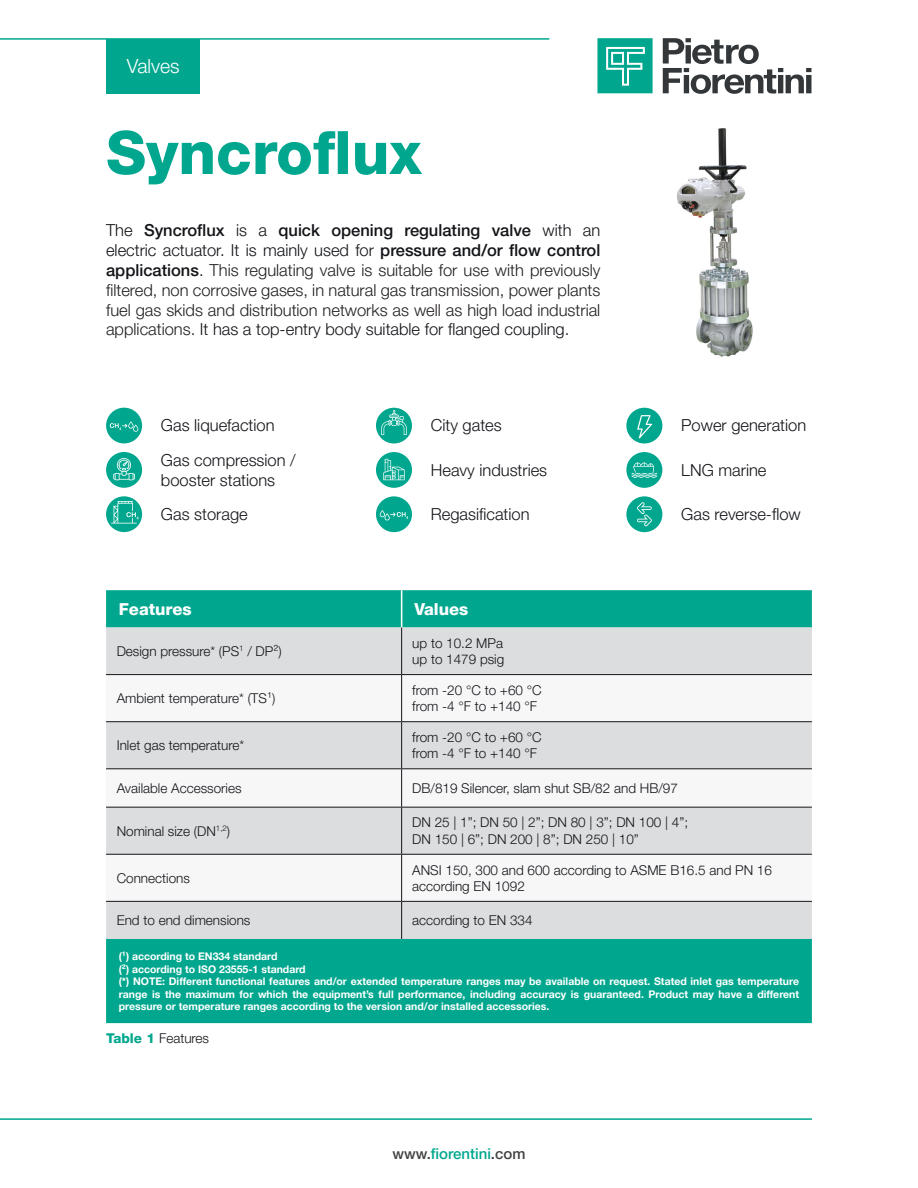
<style>
.page{position:relative;width:918px;height:1188px;background:#fff}
.page>*{position:absolute;margin:0;border:0;box-sizing:border-box;transform-origin:0 0}
.Titolo_Capitolo{font:800 60px "Helvetica Neue LT Pro";color:#00a78e}
.t1{font:300 19.5px "Helvetica Neue LT Pro";color:#fff}
.Testo{font:300 16.5px/19.8px "Helvetica Neue LT Pro";color:#231f20;text-align:justify}
.Testo-2{font:300 16.5px "Helvetica Neue LT Pro";color:#121418}
.titoli_tabella_bianc{font:800 16.5px "Helvetica Neue LT Pro";color:#fff}
.titoletto_technische{font:500 15px "Helvetica Neue LT Pro";color:#00a78e}
.testo_tabella{font:300 13.5px/16.2px "Helvetica Neue LT Pro";color:#121418}
.testo_tabella-2{font:700 10.5px/12.6px "Helvetica Neue LT Pro";color:#fff;text-align:justify}
.s1{color:#121418}
.s2{font-weight:500;color:#121418}
.s3{font-weight:800;color:#00a78e}
.s4{color:#414243}
</style>
<div class="page">
<hr style="left:0;top:38px;width:549px;height:2px;background:#00a78e">
<hr style="left:0;top:1118px;width:812px;height:2px;background:#00a78e">
<svg style="left:663px;top:38px;width:148px;height:56px"></svg>
<svg style="left:597px;top:38px;width:56px;height:55px;background:#29b5a0"></svg>
<div style="left:106px;top:39px;width:94px;height:55px;background:#00a78e"></div>
<img style="left:677px;top:128px;width:76px;height:229px">
<div style="left:106px;top:408px;width:36px;height:35px;background:#00a78e;border-radius:50%"></div>
<svg style="left:110px;top:421px;width:28px;height:11px"></svg>
<div style="left:106px;top:496px;width:36px;height:36px;background:#00a78e;border-radius:50%"></div>
<svg style="left:111px;top:501px;width:28px;height:23px"></svg>
<div style="left:376px;top:408px;width:36px;height:35px;background:#00a78e;border-radius:50%"></div>
<svg style="left:381px;top:410px;width:26px;height:25px"></svg>
<div style="left:626px;top:408px;width:36px;height:35px;background:#00a78e;border-radius:50%"></div>
<svg style="left:637px;top:415px;width:15px;height:23px"></svg>
<div style="left:626px;top:452px;width:36px;height:36px;background:#00a78e;border-radius:50%"></div>
<svg style="left:632px;top:462px;width:25px;height:16px"></svg>
<div style="left:376px;top:496px;width:36px;height:36px;background:#00a78e;border-radius:50%"></div>
<svg style="left:380px;top:510px;width:28px;height:10px"></svg>
<div style="left:626px;top:496px;width:36px;height:36px;background:#00a78e;border-radius:50%"></div>
<svg style="left:637px;top:502px;width:15px;height:24px"></svg>
<div style="left:106px;top:452px;width:36px;height:36px;background:#00a78e;border-radius:50%"></div>
<svg style="left:113px;top:458px;width:22px;height:22px"></svg>
<div style="left:376px;top:452px;width:36px;height:36px;background:#00a78e;border-radius:50%"></div>
<svg style="left:383px;top:459px;width:22px;height:21px"></svg>
<div style="left:106px;top:590px;width:706px;height:433px;background:#00a78e"></div>
<div style="left:106px;top:628px;width:706px;height:311px;background:#dcdddf"></div>
<svg style="left:106px;top:675px;width:706px;height:226px"></svg>
<hr style="left:401px;top:590px;width:1px;height:38px;background:#fff">
<hr style="left:106px;top:939px;width:296px;height:1px;background:#00a78e">
<hr style="left:402px;top:939px;width:410px;height:1px;background:#00a78e">
<hr style="left:401px;top:628px;width:1px;height:46px;background:#121418">
<hr style="left:106px;top:674px;width:296px;height:1px;background:#121418">
<hr style="left:402px;top:674px;width:410px;height:1px;background:#121418">
<hr style="left:401px;top:675px;width:1px;height:46px;background:#121418">
<hr style="left:106px;top:721px;width:296px;height:1px;background:#121418">
<hr style="left:402px;top:721px;width:410px;height:1px;background:#121418">
<hr style="left:401px;top:722px;width:1px;height:46px;background:#121418">
<hr style="left:106px;top:768px;width:296px;height:1px;background:#121418">
<hr style="left:402px;top:768px;width:410px;height:1px;background:#121418">
<hr style="left:401px;top:769px;width:1px;height:38px;background:#121418">
<hr style="left:106px;top:807px;width:296px;height:1px;background:#121418">
<hr style="left:402px;top:807px;width:410px;height:1px;background:#121418">
<hr style="left:401px;top:808px;width:1px;height:46px;background:#121418">
<hr style="left:106px;top:854px;width:296px;height:1px;background:#121418">
<hr style="left:402px;top:854px;width:410px;height:1px;background:#121418">
<hr style="left:401px;top:855px;width:1px;height:46px;background:#121418">
<hr style="left:106px;top:901px;width:296px;height:1px;background:#121418">
<hr style="left:402px;top:901px;width:410px;height:1px;background:#121418">
<hr style="left:401px;top:902px;width:1px;height:37px;background:#121418">
<h2 class="t1" style="left:127px;top:54px;width:54px">Valves</h2>
<p class="Titolo_Capitolo" style="left:106px;top:117px;width:317px">Syncroflux</p>
<p class="Testo" style="left:106px;top:220px;width:496px"><span class="s1">The</span> <span class="s2">Syncroflux</span> <span class="s1">is a</span> <span class="s2">quick opening regulating valve</span> <span class="s1">with an electric actuator. It is mainly used for</span> <span class="s2">pressure and/or flow control applications</span><span class="s1">.</span> This regulating valve is suitable for use with previously filtered, non corrosive gases, in natural gas transmission, power plants fuel gas skids and distribution networks as well as high load industrial applications. <span class="s1">It has a top-entry body suitable for flanged coupling.</span></p>
<p class="Testo-2" style="left:161px;top:416px;width:115px">Gas liquefaction</p>
<p class="Testo-2" style="left:431px;top:416px;width:72px">City gates</p>
<p class="Testo-2" style="left:681px;top:416px;width:127px">Power generation</p>
<p class="Testo-2" style="left:161px;top:450px;width:136px">Gas compression /</p>
<p class="Testo-2" style="left:161px;top:470px;width:116px">booster stations</p>
<p class="Testo-2" style="left:431px;top:460px;width:118px">Heavy industries</p>
<p class="Testo-2" style="left:681px;top:460px;width:87px">LNG marine</p>
<p class="Testo-2" style="left:161px;top:504px;width:88px">Gas storage</p>
<p class="Testo-2" style="left:431px;top:504px;width:100px">Regasification</p>
<p class="Testo-2" style="left:681px;top:504px;width:121px">Gas reverse-flow</p>
<p class="titoli_tabella_bianc" style="left:119px;top:599px;width:74px">Features</p>
<p class="titoli_tabella_bianc" style="left:414px;top:599px;width:56px">Values</p>
<p class="testo_tabella" style="left:117px;top:643px;width:166px">Design pressure* (PS<sup>1</sup> / DP²)</p>
<p class="testo_tabella" style="left:412px;top:635px;width:92px">up to 10.2 MPa</p>
<p class="testo_tabella" style="left:412px;top:651px;width:94px">up to 1479 psig</p>
<p class="testo_tabella" style="left:117px;top:690px;width:160px">Ambient temperature* (TS¹)</p>
<p class="testo_tabella" style="left:117px;top:737px;width:129px">Inlet gas temperature*</p>
<p class="testo_tabella" style="left:412px;top:682px;width:131px">from -20 °C to +60 °C</p>
<p class="testo_tabella" style="left:412px;top:698px;width:126px">from -4 °F to +140 °F</p>
<p class="testo_tabella" style="left:412px;top:729px;width:131px">from -20 °C to +60 °C</p>
<p class="testo_tabella" style="left:412px;top:745px;width:126px">from -4 °F to +140 °F</p>
<p class="testo_tabella" style="left:117px;top:780px;width:126px">Available Accessories</p>
<p class="testo_tabella" style="left:412px;top:780px;width:267px">DB/819 Silencer, slam shut SB/82 and HB/97</p>
<p class="testo_tabella" style="left:117px;top:822px;width:115px">Nominal size (DN<sup>1,2</sup>)</p>
<p class="testo_tabella" style="left:412px;top:814px;width:277px">DN 25 | 1”; DN 50 | 2”; DN 80 | 3”; DN 100 | 4”;<br>DN 150 | 6”; DN 200 | 8”; DN 250 | 10”</p>
<p class="testo_tabella" style="left:117px;top:869px;width:75px">Connections</p>
<p class="testo_tabella" style="left:412px;top:861px;width:361px">ANSI 150, 300 and 600 according to ASME B16.5 and PN 16 according EN 1092</p>
<p class="testo_tabella" style="left:117px;top:912px;width:135px">End to end dimensions</p>
<p class="testo_tabella" style="left:412px;top:912px;width:122px">according to EN 334</p>
<p class="testo_tabella-2" style="left:119px;top:950px;width:160px">(¹) according to EN334 standard</p>
<p class="testo_tabella-2" style="left:119px;top:962px;width:188px">(²) according to ISO 23555-1 standard</p>
<p class="testo_tabella-2" style="left:119px;top:975px;width:682px">(*) NOTE: Different functional features and/or extended temperature ranges may be available on request. Stated inlet gas temperature range is the maximum for which the equipment’s full performance, including accuracy is guaranteed. Product may have a different pressure or temperature ranges according to the version and/or installed accessories.</p>
<p class="testo_tabella" style="left:106px;top:1030px;width:105px"><span class="s3">Table 1</span> Features</p>
<p class="titoletto_technische" style="left:393px;top:1145px;width:134px"><span class="s4">www.</span>fiorentini<span class="s4">.com</span></p>
</div>
